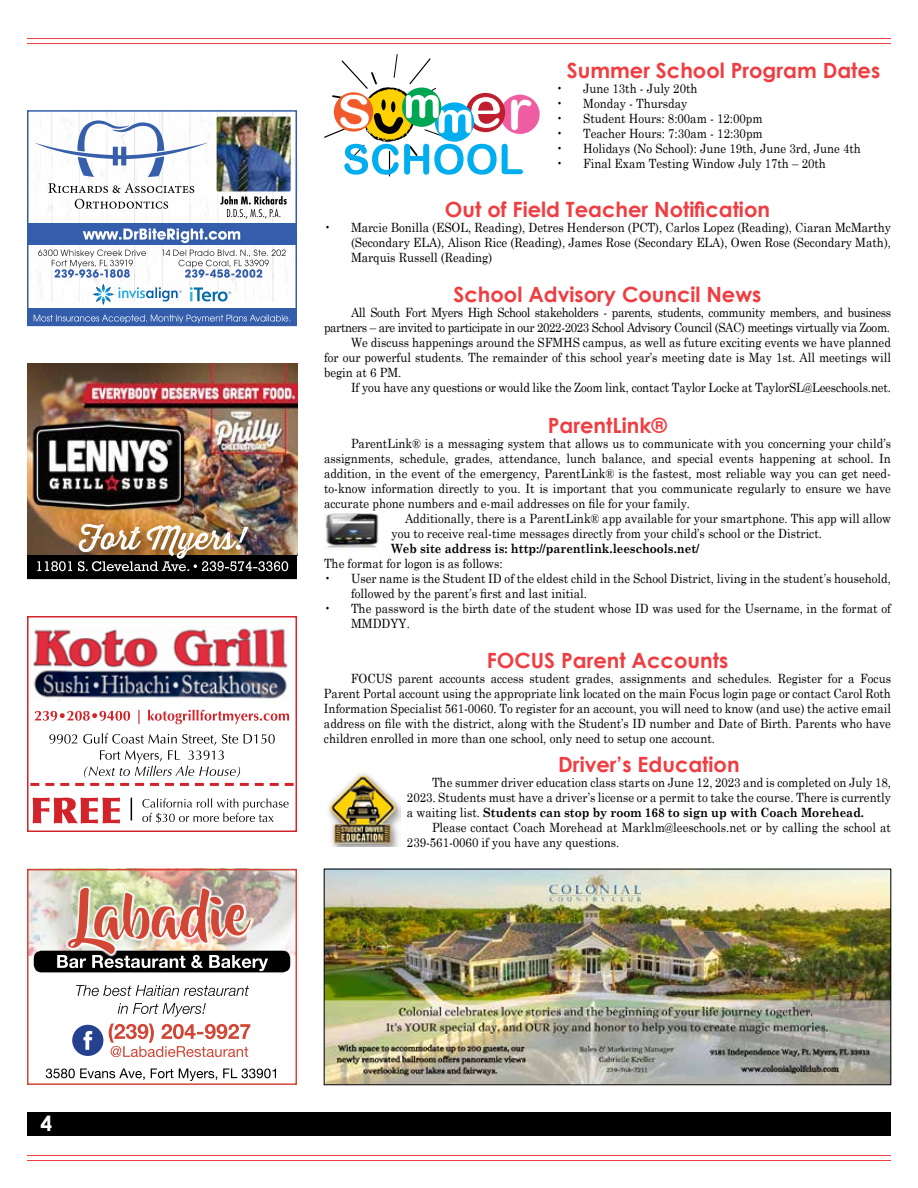
<style>
.page{position:relative;width:918px;height:1188px;background:#fff}
.page>*{position:absolute;margin:0;border:0;box-sizing:border-box;transform-origin:0 0}
.t1{font:700 21px "Century Gothic";color:#ef3e42}
.t2{font:700 21px "Century Gothic";color:#fff}
.t3{font:12.75px/15px "Century Schoolbook";color:#000;text-align:justify;scale:.9 1}
.t4{font:12.75px "Century Schoolbook";letter-spacing:-.03em;color:#000;scale:.9 1}
.t5{font:700 12.75px "Century Schoolbook";color:#000;scale:.9 1}
.s1{font-weight:700}
</style>
<div class="page">
<div style="left:27px;top:1112px;width:864px;height:23px;background:#000"></div>
<hr style="left:27px;top:1160px;width:864px;height:1px;background:#ef3e42">
<hr style="left:27px;top:1155px;width:864px;height:1px;background:#ef3e42">
<hr style="left:27px;top:43px;width:864px;height:1px;background:#ef3e42">
<hr style="left:27px;top:38px;width:864px;height:1px;background:#ef3e42">
<img style="left:328px;top:773px;width:72px;height:74px">
<img style="left:325px;top:513px;width:53px;height:35px">
<div style="left:500px;top:95px;width:40px;height:39px;background:#ef5ea2;border-radius:50%"></div>
<svg style="left:324px;top:54px;width:208px;height:123px"></svg>
<img style="left:326px;top:871px;width:563px;height:212px">
<div style="left:324px;top:869px;width:567px;height:216px;border:1px solid #000"></div>
<img style="left:27px;top:363px;width:270px;height:192px">
<img style="left:51px;top:509px;width:245px;height:41px">
<div style="left:27px;top:555px;width:270px;height:24px;background:#000"></div>
<div style="left:76px;top:521px;width:184px;height:50px;background:#000;opacity:.5"></div>
<img style="left:37px;top:524px;width:251px;height:47px">
<img style="left:30px;top:872px;width:264px;height:84px">
<div style="left:34px;top:951px;width:256px;height:21px;background:#000;border-radius:8px"></div>
<img style="left:57px;top:886px;width:211px;height:85px">
<svg style="left:118px;top:1003px;width:88px;height:14px"></svg>
<svg style="left:76px;top:985px;width:173px;height:11px"></svg>
<div style="left:72px;top:1025px;width:31px;height:31px;background:#25408f;border-radius:50%"></div>
<svg style="left:83px;top:1031px;width:9px;height:19px"></svg>
<svg style="left:109px;top:1024px;width:141px;height:33px"></svg>
<svg style="left:46px;top:1069px;width:230px;height:12px"></svg>
<div style="left:27px;top:869px;width:270px;height:216px;border:2px solid #d14635"></div>
<img style="left:33px;top:626px;width:255px;height:75px">
<svg style="left:131px;top:798px;width:1px;height:23px"></svg>
<div style="left:27px;top:616px;width:270px;height:216px;border:2px solid #d2232a"></div>
<svg style="left:30px;top:733px;width:264px;height:53px"></svg>
<svg style="left:35px;top:710px;width:254px;height:14px"></svg>
<svg style="left:33px;top:798px;width:87px;height:25px"></svg>
<svg style="left:142px;top:798px;width:147px;height:25px"></svg>
<img style="left:37px;top:113px;width:256px;height:189px">
<div style="left:27px;top:308px;width:270px;height:18px;background:#345eab"></div>
<svg style="left:34px;top:315px;width:256px;height:8px"></svg>
<svg style="left:162px;top:250px;width:124px;height:28px"></svg>
<svg style="left:38px;top:250px;width:108px;height:28px"></svg>
<svg style="left:220px;top:196px;width:67px;height:23px"></svg>
<img style="left:217px;top:117px;width:74px;height:74px">
<svg style="left:75px;top:199px;width:93px;height:10px"></svg>
<svg style="left:48px;top:183px;width:146px;height:10px"></svg>
<svg style="left:35px;top:120px;width:173px;height:57px"></svg>
<svg style="left:190px;top:287px;width:41px;height:15px"></svg>
<svg style="left:93px;top:284px;width:89px;height:21px"></svg>
<div style="left:27px;top:223px;width:270px;height:22px;background:#345eab"></div>
<svg style="left:83px;top:229px;width:157px;height:14px"></svg>
<div style="left:27px;top:110px;width:270px;height:216px;border:2px solid #345eab"></div>
<h1 class="t2" style="left:40px;top:1111px;width:13px">4</h1>
<h1 class="t1" style="left:567px;top:57px;width:315px">Summer School Program Dates</h1>
<p class="t3" style="left:556px;top:81px;width:159px">• June 13th - July 20th</p>
<p class="t3" style="left:556px;top:96px;width:147px">• Monday - Thursday</p>
<p class="t3" style="left:556px;top:111px;width:231px">• Student Hours: 8:00am - 12:00pm</p>
<p class="t3" style="left:556px;top:126px;width:231px">• Teacher Hours: 7:30am - 12:30pm</p>
<p class="t3" style="left:556px;top:141px;width:340px">• Holidays (No School): June 19th, June 3rd, June 4th</p>
<p class="t3" style="left:556px;top:156px;width:301px">• Final Exam Testing Window July 17th – 20th</p>
<h1 class="t1" style="left:445px;top:196px;width:327px">Out of Field Teacher Notification</h1>
<p class="t3" style="left:351px;top:220px;width:602px;text-indent:-27px">• Marcie Bonilla (ESOL, Reading), Detres Henderson (PCT), Carlos Lopez (Reading), Ciaran McMarthy (Secondary ELA), Alison Rice (Reading), James Rose (Secondary ELA), Owen Rose (Secondary Math), Marquis Russell (Reading)</p>
<h1 class="t1" style="left:454px;top:282px;width:309px">School Advisory Council News</h1>
<p class="t4" style="left:351px;top:305px;width:602px">All South Fort Myers High School stakeholders - parents, students, community members, and business</p>
<p class="t4" style="left:324px;top:320px;width:630px">partners – are invited to participate in our 2022-2023 School Advisory Council (SAC) meetings virtually via Zoom.</p>
<p class="t3" style="left:351px;top:335px;width:601px">We discuss happenings around the SFMHS campus, as well as future exciting events we have planned</p>
<p class="t3" style="left:324px;top:350px;width:632px">for our powerful students. The remainder of this school year’s meeting date is May 1st. All meetings will</p>
<p class="t3" style="left:324px;top:365px;width:87px">begin at 6 PM.</p>
<p class="t3" style="left:351px;top:380px;width:602px">If you have any questions or would like the Zoom link, contact Taylor Locke at TaylorSL@Leeschools.net.</p>
<h1 class="t1" style="left:548px;top:412px;width:121px">ParentLink®</h1>
<p class="t3" style="left:351px;top:435px;width:602px">ParentLink® is a messaging system that allows us to communicate with you concerning your child’s</p>
<p class="t3" style="left:324px;top:450px;width:631px">assignments, schedule, grades, attendance, lunch balance, and special events happening at school. In</p>
<p class="t3" style="left:324px;top:465px;width:631px">addition, in the event of the emergency, ParentLink® is the fastest, most reliable way you can get need-</p>
<p class="t3" style="left:324px;top:480px;width:632px">to-know information directly to you. It is important that you communicate regularly to ensure we have</p>
<p class="t3" style="left:324px;top:495px;width:408px">accurate phone numbers and e-mail addresses on file for your family.</p>
<p class="t3" style="left:405px;top:510px;width:542px">Additionally, there is a ParentLink® app available for your smartphone. This app will allow</p>
<p class="t3" style="left:392px;top:525px;width:480px">you to receive real-time messages directly from your child’s school or the District.</p>
<p class="t5" style="left:392px;top:540px;width:344px">Web site address is: http://parentlink.leeschools.net/</p>
<p class="t3" style="left:324px;top:555px;width:200px">The format for logon is as follows:</p>
<p class="t3" style="left:351px;top:570px;width:602px;text-indent:-27px">• User name is the Student ID of the eldest child in the School District, living in the student’s household, followed by the parent’s first and last initial.</p>
<p class="t3" style="left:351px;top:600px;width:602px;text-indent:-27px">• The password is the birth date of the student whose ID was used for the Username, in the format of<br>MMDDYY.</p>
<h1 class="t1" style="left:487px;top:647px;width:243px">FOCUS Parent Accounts</h1>
<p class="t3" style="left:324px;top:671px;width:632px;text-indent:27px">FOCUS parent accounts access student grades, assignments and schedules. Register for a Focus Parent Portal account using the appropriate link located on the main Focus login page or contact Carol Roth Information Specialist 561-0060. To register for an account, you will need to know (and use) the active email address on file with the district, along with the Student’s ID number and Date of Birth. Parents who have children enrolled in more than one school, only need to setup one account.</p>
<h1 class="t1" style="left:558px;top:751px;width:183px">Driver’s Education</h1>
<p class="t3" style="left:407px;top:774px;width:539px;text-indent:25px">The summer driver education class starts on June 12, 2023 and is completed on July 18, 2023. Students must have a driver’s license or a permit to take the course. There is currently a waiting list. <span class="s1">Students can stop by room 168 to sign up with Coach Morehead.</span></p>
<p class="t3" style="left:407px;top:819px;width:539px;text-indent:25px">Please contact Coach Morehead at Marklm@leeschools.net or by calling the school at<br>239-561-0060 if you have any questions.</p>
</div>
